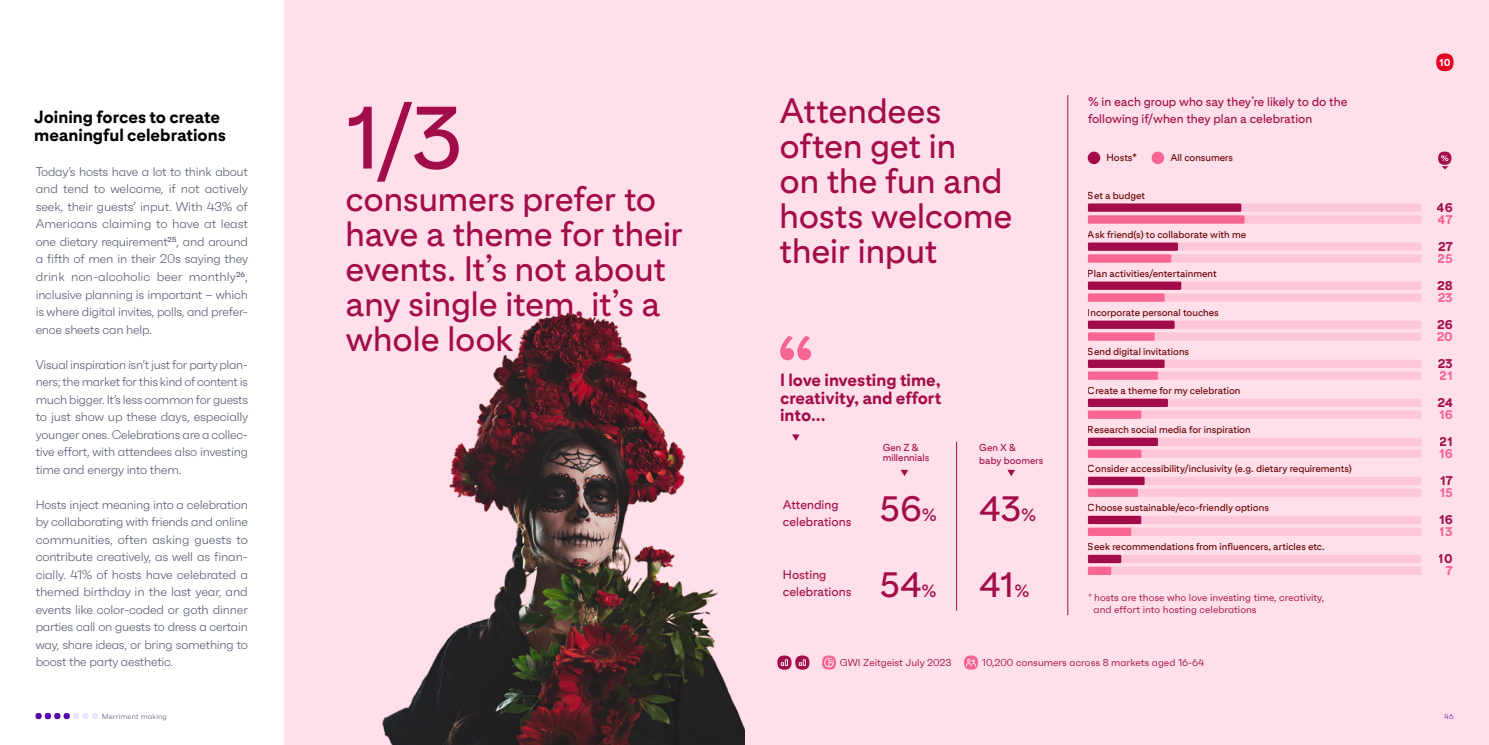
<style>
.page{position:relative;width:1489px;height:745px;background:#fff}
.page>*{position:absolute;margin:0;border:0;box-sizing:border-box;transform-origin:0 0}
.t1{font:87.5px "Pinterest Sans Pro";color:#a30c4a}
.t2{font:35px/35px "Pinterest Sans Pro";letter-spacing:-.005em;color:#a30c4a}
.t3{font:700 17.5px/17.5px "Pinterest Sans Pro";color:#a30c4a;text-align:justify}
.t4{font:700 17.5px/17.5px "Pinterest Sans Pro";color:#000}
.t5{font:700 12.62px "Pinterest Sans Pro";color:#a30c4a}
.t6{font:700 12.62px "Pinterest Sans Pro";color:#f76593}
.t7{font:300 12.5px/17.5px "Faktum";letter-spacing:-.02em;color:#4f546d;text-align:justify}
.t8{font:12.5px/17.5px "Pinterest Sans Pro";color:#a30c4a}
.t9{font:10px "Pinterest Sans Pro";color:#600}
.t10{font:10px/12.5px "Faktum";color:#a30c4a}
.t11{font:10px/10px "Pinterest Sans Pro";color:#a30c4a}
.t12{font:700 10px "Pinterest Sans Pro";color:#fff}
.t13{font:300 7.5px "Faktum";letter-spacing:.02em;color:#4f546d}
.t14{font:300 7.5px "Faktum";color:#550aa9}
.s1{font-size:17.5px}
</style>
<div class="page">
<div style="left:284px;top:0;width:1204px;height:744px;background:#ffdfe9"></div>
<hr style="left:1067px;top:95px;width:1px;height:519px;background:#a30c4a">
<svg style="left:964px;top:655px;width:14px;height:14px"></svg>
<svg style="left:822px;top:655px;width:14px;height:14px"></svg>
<svg style="left:777px;top:655px;width:32px;height:14px"></svg>
<svg style="left:780px;top:336px;width:31px;height:24px"></svg>
<hr style="left:956px;top:441px;width:1px;height:169px;background:#a30c4a">
<svg style="left:900px;top:469px;width:8px;height:7px"></svg>
<svg style="left:1007px;top:469px;width:7px;height:7px"></svg>
<div style="left:1087px;top:203px;width:334px;height:9px;background:#fec7d8"></div>
<div style="left:1087px;top:242px;width:334px;height:9px;background:#fec7d8"></div>
<div style="left:1087px;top:281px;width:334px;height:9px;background:#fec7d8"></div>
<div style="left:1087px;top:320px;width:334px;height:9px;background:#fec7d8"></div>
<div style="left:1087px;top:359px;width:334px;height:9px;background:#fec7d8"></div>
<div style="left:1087px;top:398px;width:334px;height:8px;background:#fec7d8"></div>
<div style="left:1087px;top:437px;width:334px;height:8px;background:#fec7d8"></div>
<div style="left:1087px;top:476px;width:334px;height:8px;background:#fec7d8"></div>
<div style="left:1087px;top:515px;width:334px;height:8px;background:#fec7d8"></div>
<div style="left:1087px;top:554px;width:334px;height:8px;background:#fec7d8"></div>
<div style="left:1087px;top:215px;width:334px;height:8px;background:#fec7d8"></div>
<div style="left:1087px;top:254px;width:334px;height:8px;background:#fec7d8"></div>
<div style="left:1087px;top:293px;width:334px;height:8px;background:#fec7d8"></div>
<div style="left:1087px;top:332px;width:334px;height:8px;background:#fec7d8"></div>
<div style="left:1087px;top:371px;width:334px;height:8px;background:#fec7d8"></div>
<div style="left:1087px;top:410px;width:334px;height:8px;background:#fec7d8"></div>
<div style="left:1087px;top:449px;width:334px;height:8px;background:#fec7d8"></div>
<div style="left:1087px;top:488px;width:334px;height:8px;background:#fec7d8"></div>
<div style="left:1087px;top:527px;width:334px;height:8px;background:#fec7d8"></div>
<div style="left:1087px;top:566px;width:334px;height:8px;background:#fec7d8"></div>
<div style="left:1087px;top:203px;width:154px;height:9px;background:#a30c4a"></div>
<div style="left:1087px;top:215px;width:157px;height:8px;background:#f76593"></div>
<div style="left:1087px;top:242px;width:90px;height:9px;background:#a30c4a"></div>
<div style="left:1087px;top:254px;width:84px;height:8px;background:#f76593"></div>
<div style="left:1087px;top:281px;width:94px;height:9px;background:#a30c4a"></div>
<div style="left:1087px;top:293px;width:77px;height:8px;background:#f76593"></div>
<div style="left:1087px;top:320px;width:87px;height:9px;background:#a30c4a"></div>
<div style="left:1087px;top:332px;width:67px;height:8px;background:#f76593"></div>
<div style="left:1087px;top:359px;width:77px;height:9px;background:#a30c4a"></div>
<div style="left:1087px;top:371px;width:70px;height:8px;background:#f76593"></div>
<div style="left:1087px;top:398px;width:80px;height:8px;background:#a30c4a"></div>
<div style="left:1087px;top:410px;width:54px;height:8px;background:#f76593"></div>
<div style="left:1087px;top:437px;width:70px;height:8px;background:#a30c4a"></div>
<div style="left:1087px;top:449px;width:54px;height:8px;background:#f76593"></div>
<div style="left:1087px;top:476px;width:57px;height:8px;background:#a30c4a"></div>
<div style="left:1087px;top:488px;width:50px;height:8px;background:#f76593"></div>
<div style="left:1087px;top:515px;width:54px;height:8px;background:#a30c4a"></div>
<div style="left:1087px;top:527px;width:44px;height:8px;background:#f76593"></div>
<div style="left:1087px;top:554px;width:34px;height:8px;background:#a30c4a"></div>
<div style="left:1087px;top:566px;width:24px;height:8px;background:#f76593"></div>
<hr style="left:1087px;top:574px;width:334px;height:1px;background:#333">
<hr style="left:1087px;top:203px;width:1px;height:371px;background:#333">
<svg style="left:1438px;top:151px;width:13px;height:18px"></svg>
<div style="left:1087px;top:151px;width:13px;height:13px;background:#a30c4a;border-radius:50%"></div>
<div style="left:1151px;top:151px;width:13px;height:13px;background:#f76593;border-radius:50%"></div>
<img style="left:382px;top:312px;width:362px;height:432px">
<svg style="left:792px;top:434px;width:7px;height:6px"></svg>
<div style="left:1435px;top:53px;width:18px;height:18px;background:#e60023;border-radius:50%"></div>
<svg style="left:35px;top:712px;width:7px;height:6px"></svg>
<div style="left:82px;top:712px;width:7px;height:6px;background:#e9e4ff;border-radius:50%"></div>
<svg style="left:92px;top:713px;width:6px;height:5px"></svg>
<svg style="left:45px;top:712px;width:34px;height:6px"></svg>
<h3 class="t4" style="left:34px;top:106px;width:193px">Joining forces to create meaningful celebrations</h3>
<h1 class="t1" style="left:345px;top:73px;width:119px">1/3</h1>
<h2 class="t2" style="left:345px;top:178px;width:339px">consumers prefer to have a theme for their events. It’s not about any single item, it’s a whole look</h2>
<p class="t7" style="left:36px;top:163px;width:214px">Today’s hosts have a lot to think about and tend to welcome, if not actively seek, their guests’ input. With 43% of Americans claiming to have at least one dietary requirement<sup>25</sup>, and around a fifth of men in their 20s saying they drink non-alcoholic beer monthly<sup>26</sup>, inclusive planning is important – which is where digital invites, polls, and prefer&shy;ence sheets can help.</p>
<p class="t7" style="left:36px;top:355px;width:214px">Visual inspiration isn’t just for party plan&shy;ners; the market for this kind of content is much bigger. It’s less common for guests to just show up these days, especially younger ones. Celebrations are a collec&shy;tive effort, with attendees also investing time and energy into them.</p>
<p class="t7" style="left:36px;top:495px;width:214px">Hosts inject meaning into a celebration by collaborating with friends and online communities, often asking guests to contribute creatively, as well as finan&shy;cially. 41% of hosts have celebrated a themed birthday in the last year, and events like color-coded or goth dinner parties call on guests to dress a certain way, share ideas, or bring something to boost the party aesthetic.</p>
<p class="t13" style="left:102px;top:711px;width:67px">Merriment making</p>
<h2 class="t2" style="left:779px;top:90px;width:234px">Attendees often get in<br>on the fun and hosts welcome their input</h2>
<p class="t8" style="left:1088px;top:91px;width:261px">% in each group who say they’re likely to do the following if/when they plan a celebration</p>
<p class="t9" style="left:1106px;top:150px;width:32px">Hosts*</p>
<p class="t9" style="left:1087px;top:188px;width:59px">Set a budget</p>
<p class="t9" style="left:1087px;top:227px;width:160px">Ask friend(s) to collaborate with me</p>
<p class="t9" style="left:1087px;top:266px;width:130px">Plan activities/entertainment</p>
<p class="t9" style="left:1087px;top:305px;width:132px">Incorporate personal touches</p>
<p class="t9" style="left:1087px;top:344px;width:103px">Send digital invitations</p>
<p class="t9" style="left:1087px;top:383px;width:154px">Create a theme for my celebration</p>
<p class="t9" style="left:1087px;top:422px;width:164px">Research social media for inspiration</p>
<p class="t9" style="left:1087px;top:461px;width:265px">Consider accessibility/inclusivity (e.g. dietary requirements)</p>
<p class="t9" style="left:1087px;top:500px;width:182px">Choose sustainable/eco-friendly options</p>
<p class="t9" style="left:1087px;top:539px;width:238px">Seek recommendations from influencers, articles etc.</p>
<p class="t9" style="left:1170px;top:150px;width:64px">All consumers</p>
<h3 class="t3" style="left:780px;top:369px;width:163px">I love investing time, creativity, and effort into...</h3>
<p class="t11" style="left:882px;top:441px;width:48px">Gen Z &amp; millennials</p>
<p class="t11" style="left:979px;top:440px;width:65px;line-height:12.5px">Gen X &amp;<br>baby boomers</p>
<p class="t8" style="left:782px;top:494px;width:70px">Attending celebrations</p>
<h2 class="t2" style="left:880px;top:468px;width:58px;line-height:75.4px">56<span class="s1">%<br></span>54<span class="s1">%</span></h2>
<h2 class="t2" style="left:979px;top:468px;width:58px;line-height:75.2px">43<span class="s1">%<br></span>41<span class="s1">%</span></h2>
<p class="t8" style="left:782px;top:564px;width:70px">Hosting celebrations</p>
<p class="t10" style="left:1093px;top:590px;width:232px;text-indent:-5px">* hosts are those who love investing time, creativity, and effort into hosting celebrations</p>
<p class="t10" style="left:839px;top:656px;width:113px">GWI Zeitgeist July 2023</p>
<p class="t10" style="left:981px;top:656px;width:224px">10,200 consumers across 8 markets aged 16-64</p>
<p class="t12" style="left:1439px;top:55px;width:13px">10</p>
<p class="t5" style="left:1436px;top:198px;width:17px">46</p>
<p class="t5" style="left:1437px;top:237px;width:16px">27</p>
<p class="t5" style="left:1436px;top:276px;width:17px">28</p>
<p class="t5" style="left:1436px;top:315px;width:17px">26</p>
<p class="t5" style="left:1437px;top:354px;width:17px">23</p>
<p class="t5" style="left:1437px;top:393px;width:17px">24</p>
<p class="t5" style="left:1439px;top:432px;width:15px">21</p>
<p class="t5" style="left:1440px;top:471px;width:14px">17</p>
<p class="t5" style="left:1439px;top:510px;width:15px">16</p>
<p class="t5" style="left:1438px;top:549px;width:15px">10</p>
<p class="t6" style="left:1437px;top:210px;width:16px">47</p>
<p class="t6" style="left:1437px;top:249px;width:16px">25</p>
<p class="t6" style="left:1437px;top:288px;width:17px">23</p>
<p class="t6" style="left:1436px;top:327px;width:18px">20</p>
<p class="t6" style="left:1439px;top:365px;width:15px">21</p>
<p class="t6" style="left:1439px;top:404px;width:15px">16</p>
<p class="t6" style="left:1439px;top:443px;width:15px">16</p>
<p class="t6" style="left:1439px;top:482px;width:14px">15</p>
<p class="t6" style="left:1439px;top:521px;width:14px">13</p>
<p class="t6" style="left:1445px;top:560px;width:9px">7</p>
<p class="t14" style="left:1443px;top:711px;width:11px">46</p>
</div>
